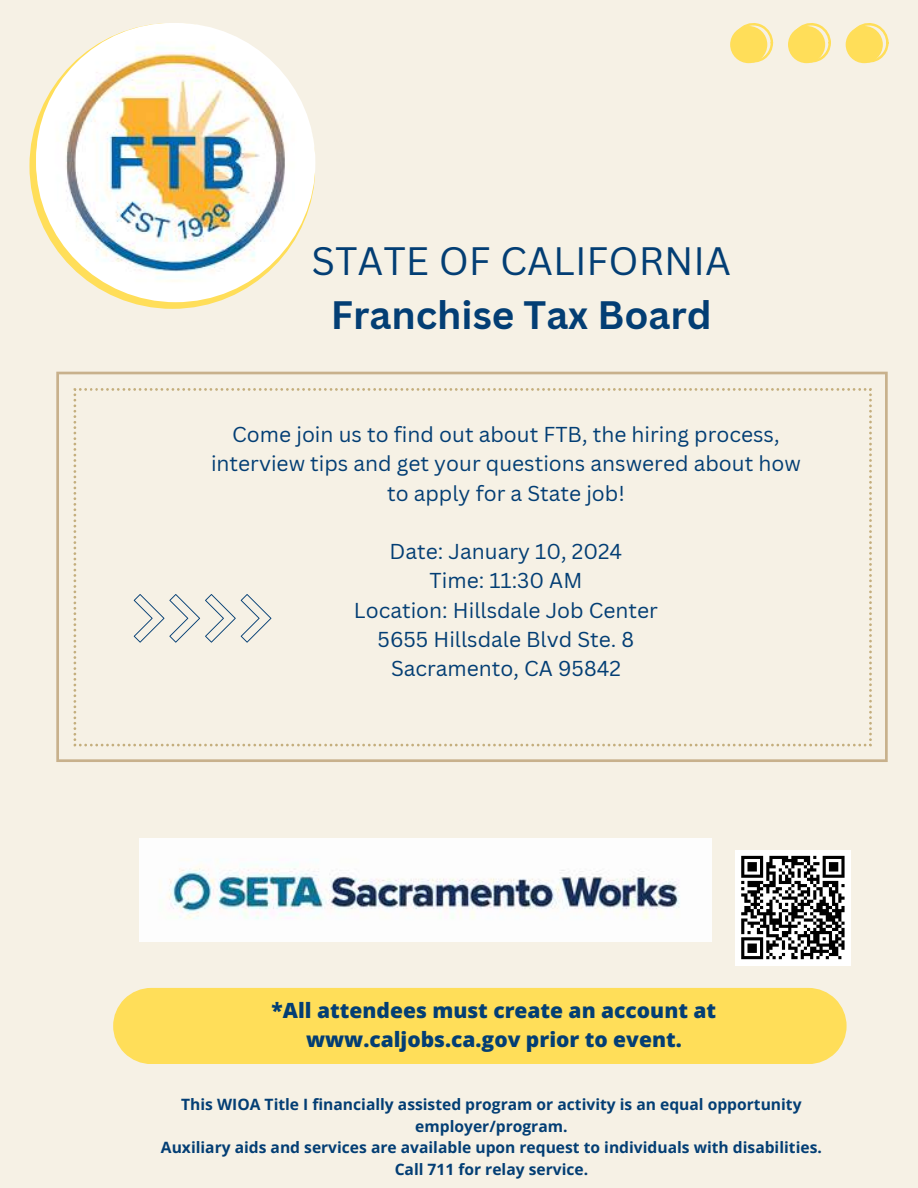
<style>
.page{position:relative;width:918px;height:1188px;background:#f6f1e5}
.page>*{position:absolute;margin:0;border:0;box-sizing:border-box;transform-origin:0 0}
.t1{font:38.55px "Canva Sans";color:#033e74}
.t2{font:700 38.55px "Canva Sans";color:#033e74}
.t3{font:21px/29.2px "Canva Sans";color:#033e74;text-align:center}
.t4{font:800 21px/29.2px "Open Sans";color:#033e74;text-align:center}
.t5{font:700 15.6px/21.3px "Open Sans";color:#033e74;text-align:center}
</style>
<div class="page">
<svg style="left:36px;top:23px;width:273px;height:273px"></svg>
<img style="left:36px;top:23px;width:279px;height:279px;border-radius:50%">
<svg style="left:730px;top:26px;width:37px;height:37px"></svg>
<div style="left:788px;top:26px;width:37px;height:37px;background:#ffde59;border-radius:50%"></div>
<div style="left:846px;top:26px;width:37px;height:37px;background:#ffde59;border-radius:50%"></div>
<svg style="left:733px;top:23px;width:40px;height:40px"></svg>
<svg style="left:791px;top:23px;width:40px;height:40px"></svg>
<svg style="left:848px;top:23px;width:41px;height:40px"></svg>
<div style="left:113px;top:988px;width:734px;height:76px;background:#ffde59"></div>
<div style="left:735px;top:850px;width:116px;height:115px;background:#fff"></div>
<svg style="left:741px;top:855px;width:104px;height:105px"></svg>
<svg style="left:56px;top:372px;width:832px;height:390px"></svg>
<img style="left:140px;top:839px;width:571px;height:102px">
<svg style="left:74px;top:388px;width:798px;height:358px"></svg>
<h1 class="t1" style="left:311px;top:238px;width:421px">STATE OF CALIFORNIA</h1>
<h1 class="t2" style="left:331px;top:292px;width:382px">Franchise Tax Board</h1>
<p class="t3" style="left:211px;top:420px;width:591px">Come join us to find out about FTB, the hiring process, interview tips and get your questions answered about how to apply for a State job!</p>
<p class="t3" style="left:354px;top:537px;width:306px">Date: January 10, 2024<br>Time: 11:30 AM<br>Location: Hillsdale Job Center<br>5655 Hillsdale Blvd Ste. 8<br>Sacramento, CA 95842</p>
<p class="t4" style="left:272px;top:995px;width:446px">*All attendees must create an account at www.caljobs.ca.gov prior to event.</p>
<p class="t5" style="left:161px;top:1094px;width:662px">This WIOA Title I financially assisted program or activity is an equal opportunity employer/program.<br>Auxiliary aids and services are available upon request to individuals with disabilities.<br>Call 711 for relay service.</p>
</div>
